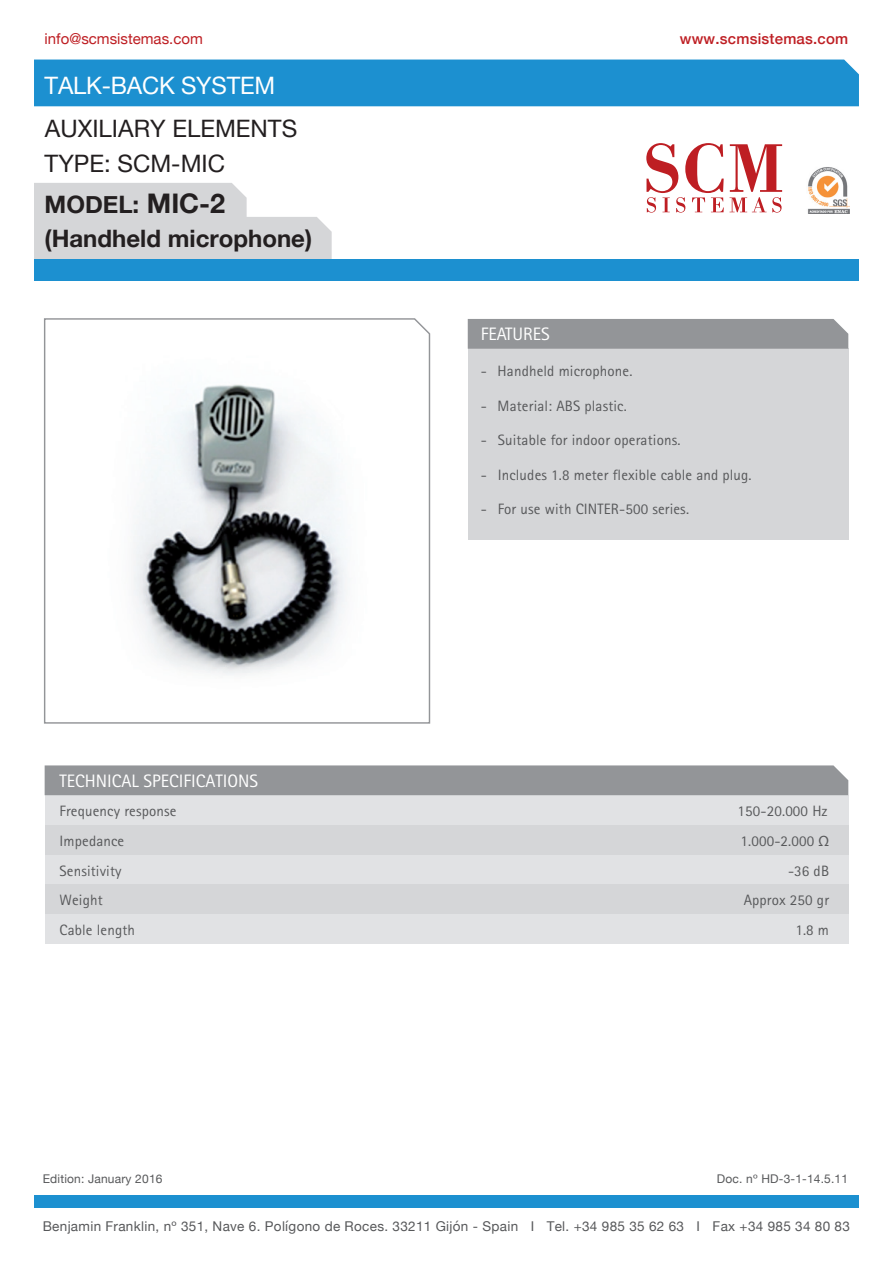
<style>
.page{position:relative;width:893px;height:1263px;background:#fff}
.page>*{position:absolute;margin:0;border:0;box-sizing:border-box;transform-origin:0 0}
.t1{font:24px/41.1px "Helvetica Neue";color:#231f20}
.t2{font:700 24px "Helvetica Neue";color:#231f20}
.t3{font:24px "Helvetica Neue";letter-spacing:-.01em;color:#fff}
.t4{font:18px "Rotis Sans Serif";color:#fff}
.t5{font:15px "Rotis Sans Serif";letter-spacing:.01em;color:#57585a}
.t6{font:15px "Helvetica Neue";color:#be1e23}
.t7{font:500 15px "Helvetica Neue";letter-spacing:.015em;color:#be1e23}
.t8{font:13.5px "Helvetica Neue";letter-spacing:.025em;color:#57585a}
.t9{font:12px "Helvetica Neue";letter-spacing:.015em;color:#57585a}
.s1{font-weight:700}
.s2{font-weight:700;font-size:27px}
.s3{font-family:"Myriad Pro"}
</style>
<div class="page">
<div style="left:45px;top:914px;width:803px;height:30px;background:#e1e2e4"></div>
<svg style="left:34px;top:183px;width:298px;height:76px;background:#dadbdd"></svg>
<div style="left:34px;top:60px;width:825px;height:46px;background:#1c90d0"></div>
<div style="left:34px;top:259px;width:825px;height:22px;background:#1c90d0"></div>
<div style="left:34px;top:1195px;width:825px;height:13px;background:#1c90d0"></div>
<svg style="left:646px;top:143px;width:136px;height:70px"></svg>
<div style="left:468px;top:349px;width:380px;height:191px;background:#d5d6d8"></div>
<div style="left:468px;top:319px;width:380px;height:30px;background:#939598"></div>
<div style="left:45px;top:795px;width:803px;height:30px;background:#e1e2e4"></div>
<div style="left:45px;top:765px;width:803px;height:30px;background:#939598"></div>
<div style="left:45px;top:825px;width:803px;height:30px;background:#d5d6d8"></div>
<div style="left:45px;top:855px;width:803px;height:29px;background:#e1e2e4"></div>
<svg style="left:44px;top:318px;width:387px;height:406px"></svg>
<div style="left:45px;top:884px;width:803px;height:30px;background:#d5d6d8"></div>
<img style="left:807px;top:167px;width:43px;height:46px">
<img style="left:63px;top:347px;width:348px;height:349px">
<p class="t6" style="left:45px;top:28px;width:160px">info@scmsistemas.com</p>
<h1 class="t3" style="left:45px;top:68px;width:232px">TALK-BACK SYSTEM</h1>
<h1 class="t1" style="left:45px;top:110px;width:254px">AUXILIARY ELEMENTS</h1>
<h1 class="t1" style="left:45px;top:144px;width:182px">TYPE: SCM-MIC<br><span class="s1">MODEL:</span> <span class="s2">MIC-2</span></h1>
<h1 class="t2" style="left:45px;top:219px;width:269px">(Handheld microphone)</h1>
<p class="t7" style="left:680px;top:26px;width:170px">www.scmsistemas.com</p>
<p class="t4" style="left:481px;top:324px;width:71px">FEATURES</p>
<p class="t5" style="left:481px;top:362px;width:153px">- Handheld microphone.</p>
<p class="t5" style="left:481px;top:397px;width:148px">- Material: ABS plastic.</p>
<p class="t5" style="left:481px;top:431px;width:201px">- Suitable for indoor operations.</p>
<p class="t5" style="left:481px;top:466px;width:272px">- Includes 1.8 meter flexible cable and plug.</p>
<p class="t5" style="left:481px;top:500px;width:210px">- For use with CINTER-500 series.</p>
<p class="t4" style="left:60px;top:770px;width:200px">TECHNICAL SPECIFICATIONS</p>
<p class="t5" style="left:60px;top:802px;width:118px">Frequency response</p>
<p class="t5" style="left:738px;top:802px;width:92px">150-20.000 Hz</p>
<p class="t5" style="left:60px;top:832px;width:66px">Impedance</p>
<p class="t5" style="left:740px;top:832px;width:90px">1.000-2.000 <span class="s3">Ω</span></p>
<p class="t5" style="left:60px;top:862px;width:64px">Sensitivity</p>
<p class="t5" style="left:788px;top:862px;width:43px">-36 dB</p>
<p class="t5" style="left:60px;top:891px;width:45px">Weight</p>
<p class="t5" style="left:744px;top:891px;width:87px">Approx 250 gr</p>
<p class="t5" style="left:60px;top:921px;width:77px">Cable length</p>
<p class="t5" style="left:795px;top:921px;width:35px">1.8 m</p>
<p class="t9" style="left:717px;top:1170px;width:133px">Doc. nº HD-3-1-14.5.11</p>
<p class="t8" style="left:43px;top:1216px;width:809px">Benjamin Franklin, nº 351, Nave 6. Polígono de Roces. 33211 Gijón - Spain I Tel. +34 985 35 62 63 I Fax +34 985 34 80 83</p>
<p class="t9" style="left:43px;top:1170px;width:121px">Edition: January 2016</p>
</div>
